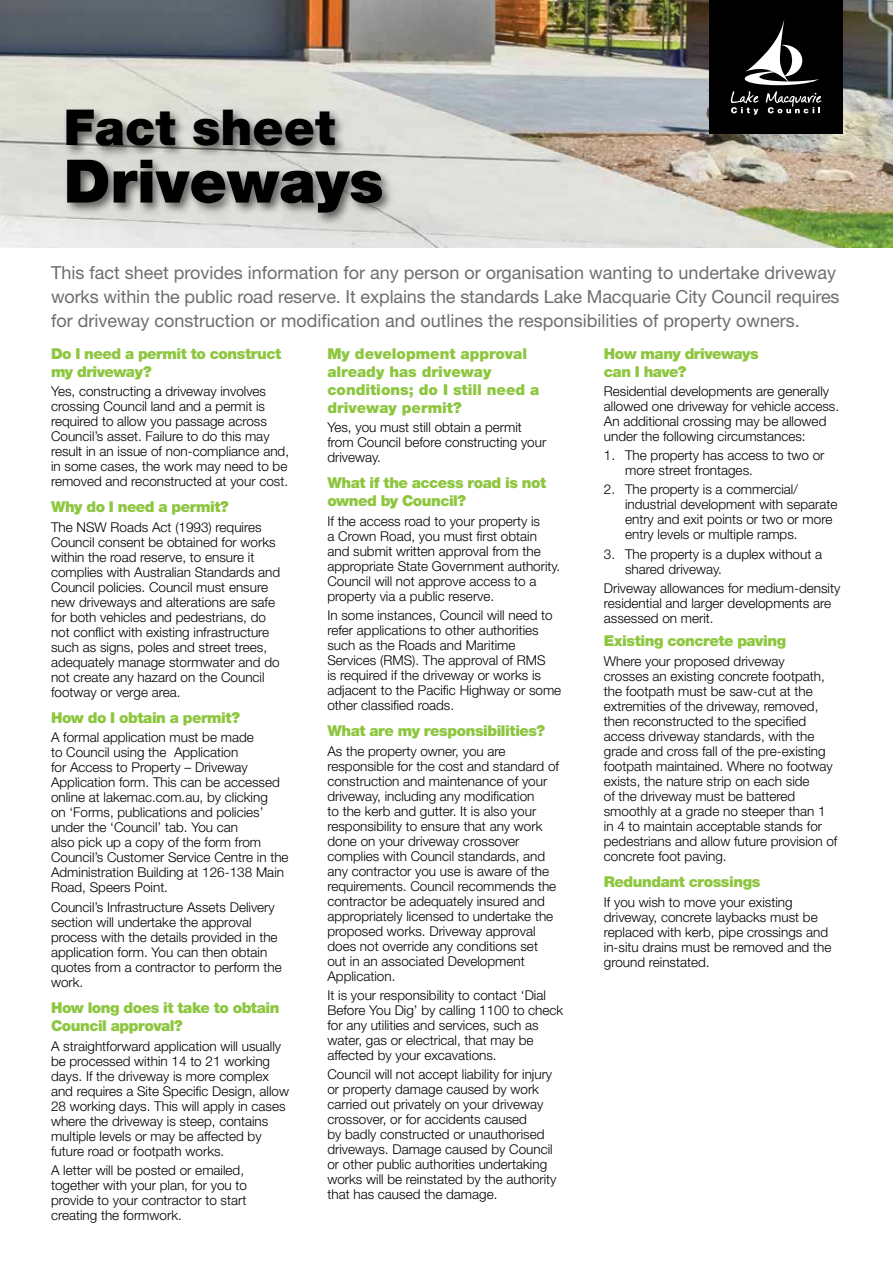
<style>
.page{position:relative;width:893px;height:1263px;background:#fff}
.page>*{position:absolute;margin:0;border:0;box-sizing:border-box;transform-origin:0 0}
.t1{font:900 60px "Helvetica Neue LT Std";color:#000}
.t2{font:900 49.5px "Helvetica Neue LT Std";color:#000}
.t3{font:18px/24px "Helvetica Neue LT Std";color:#6d6e71}
.t4{font:900 15px/18px "Helvetica Neue LT Std";letter-spacing:-.03em;color:#8dc63f}
.t5{font:900 15px/18px "Helvetica Neue LT Std";color:#8dc63f}
.t6{font:300 13.5px/15px "Helvetica Neue LT Std";color:#000}
</style>
<div class="page">
<img style="left:0;top:0;width:893px;height:247px">
<div style="left:63px;top:107px;width:331px;height:118px;background:#000;opacity:.57"></div>
<div style="left:709px;top:0;width:134px;height:134px;background:#000"></div>
<svg style="left:745px;top:20px;width:74px;height:65px"></svg>
<svg style="left:731px;top:91px;width:28px;height:24px"></svg>
<svg style="left:766px;top:91px;width:55px;height:22px"></svg>
<h2 class="t2" style="left:64px;top:98px;width:273px">Fact sheet</h2>
<h1 class="t1" style="left:64px;top:145px;width:321px">Driveways</h1>
<p class="t3" style="left:51px;top:260px;width:790px">This fact sheet provides information for any person or organisation wanting to undertake driveway works within the public road reserve. It explains the standards Lake Macquarie City Council requires for driveway construction or modification and outlines the responsibilities of property owners.</p>
<p class="t4" style="left:51px;top:344px;width:232px">Do I need a permit to construct my driveway?</p>
<p class="t6" style="left:51px;top:383px;width:240px">Yes, constructing a driveway involves crossing Council land and a permit is required to allow you passage across Council’s asset. Failure to do this may result in an issue of non-compliance and, in some cases, the work may need to be removed and reconstructed at your cost.</p>
<p class="t4" style="left:51px;top:498px;width:179px">Why do I need a permit?</p>
<p class="t6" style="left:51px;top:519px;width:231px">The NSW Roads Act (1993) requires Council consent be obtained for works within the road reserve, to ensure it complies with Australian Standards and Council policies. Council must ensure new driveways and alterations are safe for both vehicles and pedestrians, do not conflict with existing infrastructure such as signs, poles and street trees, adequately manage stormwater and do not create any hazard on the Council footway or verge area.</p>
<p class="t4" style="left:51px;top:709px;width:191px">How do I obtain a permit?</p>
<p class="t6" style="left:51px;top:730px;width:239px">A formal application must be made<br>to Council using the Application<br>for Access to Property – Driveway Application form. This can be accessed online at lakemac.com.au, by clicking<br>on ‘Forms, publications and policies’ under the ‘Council’ tab. You can<br>also pick up a copy of the form from Council’s Customer Service Centre in the Administration Building at 126-138 Main Road, Speers Point.</p>
<p class="t6" style="left:51px;top:899px;width:232px">Council’s Infrastructure Assets Delivery section will undertake the approval process with the details provided in the application form. You can then obtain quotes from a contractor to perform the work.</p>
<p class="t4" style="left:51px;top:999px;width:230px">How long does it take to obtain<br>Council approval?</p>
<p class="t6" style="left:51px;top:1038px;width:240px">A straightforward application will usually be processed within 14 to 21 working days. If the driveway is more complex and requires a Site Specific Design, allow 28 working days. This will apply in cases where the driveway is steep, contains multiple levels or may be affected by future road or footpath works.</p>
<p class="t6" style="left:51px;top:1162px;width:198px">A letter will be posted or emailed, together with your plan, for you to provide to your contractor to start creating the formwork.</p>
<p class="t5" style="left:327px;top:344px;width:214px">My development approval already has driveway conditions; do I still need a driveway permit?</p>
<p class="t6" style="left:327px;top:419px;width:220px">Yes, you must still obtain a permit from Council before constructing your driveway.</p>
<p class="t4" style="left:327px;top:474px;width:220px">What if the access road is not owned by Council?</p>
<p class="t6" style="left:327px;top:513px;width:234px">If the access road to your property is<br>a Crown Road, you must first obtain and submit written approval from the appropriate State Government authority.<br>Council will not approve access to a property via a public reserve.</p>
<p class="t6" style="left:327px;top:607px;width:235px">In some instances, Council will need to refer applications to other authorities such as the Roads and Maritime Services (RMS). The approval of RMS<br>is required if the driveway or works is adjacent to the Pacific Highway or some other classified roads.</p>
<p class="t4" style="left:327px;top:722px;width:219px">What are my responsibilities?</p>
<p class="t6" style="left:327px;top:743px;width:233px">As the property owner, you are responsible for the cost and standard of construction and maintenance of your driveway, including any modification<br>to the kerb and gutter. It is also your responsibility to ensure that any work done on your driveway crossover complies with Council standards, and any contractor you use is aware of the requirements. Council recommends the contractor be adequately insured and appropriately licensed to undertake the proposed works. Driveway approval does not override any conditions set out in an associated Development Application.</p>
<p class="t6" style="left:327px;top:987px;width:237px">It is your responsibility to contact ‘Dial Before You Dig’ by calling 1100 to check for any utilities and services, such as water, gas or electrical, that may be affected by your excavations.</p>
<p class="t6" style="left:327px;top:1067px;width:231px">Council will not accept liability for injury or property damage caused by work carried out privately on your driveway crossover, or for accidents caused<br>by badly constructed or unauthorised driveways. Damage caused by Council or other public authorities undertaking works will be reinstated by the authority that has caused the damage.</p>
<p class="t4" style="left:604px;top:344px;width:156px">How many driveways can I have?</p>
<p class="t6" style="left:604px;top:383px;width:237px">Residential developments are generally allowed one driveway for vehicle access.<br>An additional crossing may be allowed under the following circumstances:</p>
<p class="t6" style="left:625px;top:448px;width:201px;text-indent:-21px">1. The property has access to two or more street frontages.</p>
<p class="t6" style="left:625px;top:482px;width:214px;text-indent:-21px">2. The property is a commercial/ industrial development with separate entry and exit points or two or more entry levels or multiple ramps.</p>
<p class="t6" style="left:625px;top:546px;width:199px;text-indent:-21px">3. The property is a duplex without a shared driveway.</p>
<p class="t6" style="left:604px;top:580px;width:238px">Driveway allowances for medium-density residential and larger developments are assessed on merit.</p>
<p class="t4" style="left:604px;top:632px;width:184px">Existing concrete paving</p>
<p class="t6" style="left:604px;top:653px;width:235px">Where your proposed driveway<br>crosses an existing concrete footpath, the footpath must be saw-cut at the extremities of the driveway, removed, then reconstructed to the specified access driveway standards, with the grade and cross fall of the pre-existing footpath maintained. Where no footway exists, the nature strip on each side<br>of the driveway must be battered smoothly at a grade no steeper than 1 in 4 to maintain acceptable stands for pedestrians and allow future provision of concrete foot paving.</p>
<p class="t4" style="left:604px;top:873px;width:158px">Redundant crossings</p>
<p class="t6" style="left:604px;top:894px;width:229px">If you wish to move your existing driveway, concrete laybacks must be replaced with kerb, pipe crossings and in-situ drains must be removed and the ground reinstated.</p>
</div>
